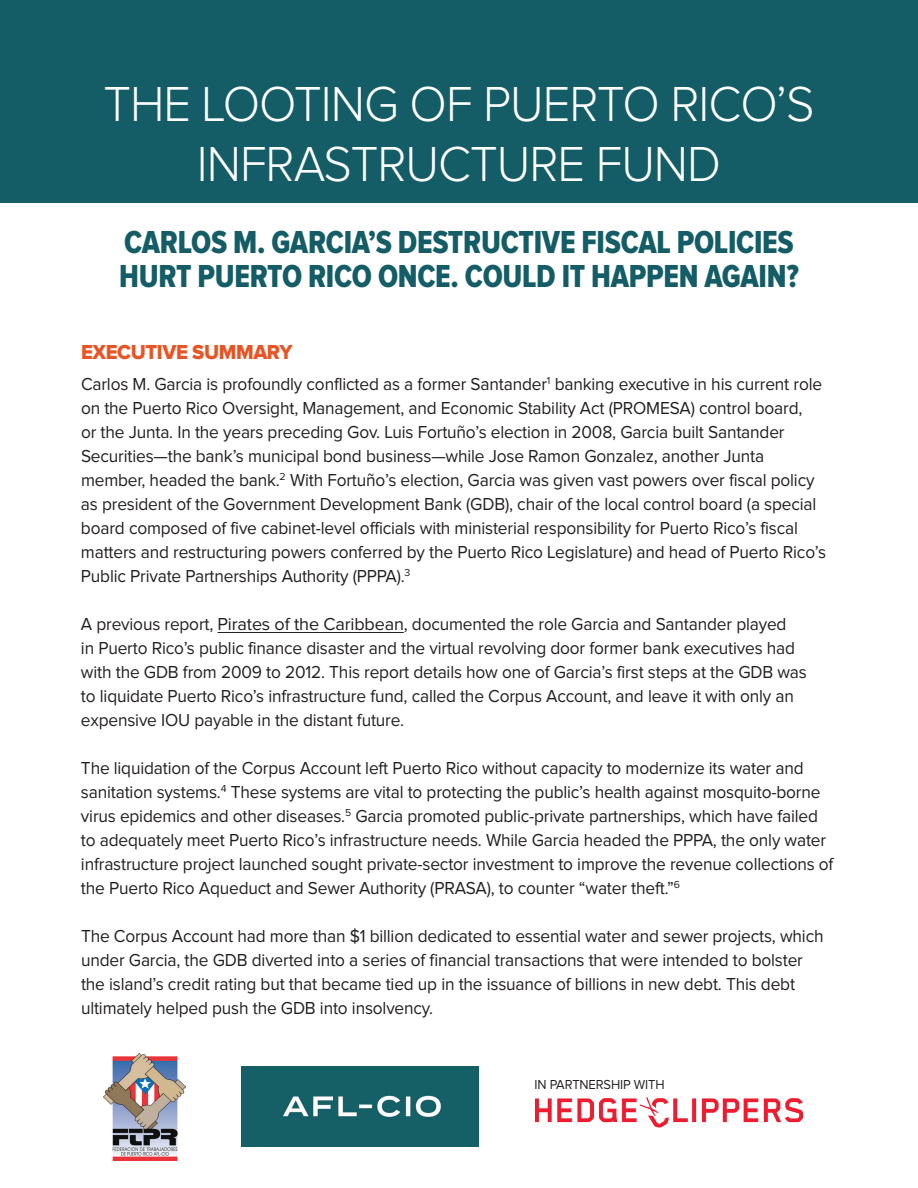
<style>
.page{position:relative;width:918px;height:1188px;background:#fff}
.page>*{position:absolute;margin:0;border:0;box-sizing:border-box;transform-origin:0 0}
.t1{font:300 51px/60px "Proxima Nova";letter-spacing:-.02em;color:#fff;text-align:center;scale:.96 1}
.t2{font:33px/34.5px "Proxima Nova Cond Extrabld";letter-spacing:-.01em;color:#145d66;scale:.96 1}
.t3{font:21px "Proxima Nova Extrabld";letter-spacing:-.02em;color:#e85424;scale:.96 1}
.t4{font:18px/24px "Proxima Nova";letter-spacing:-.01em;color:#231f20;scale:.96 1}
.t5{font:13.5px "Proxima Nova";letter-spacing:-.01em;color:#231f20;scale:.96 1}
</style>
<div class="page">
<hr style="left:218px;top:632px;width:186px;height:1px;background:#231f20">
<div style="left:0;top:0;width:918px;height:202px;background:#145d66"></div>
<img style="left:241px;top:1066px;width:238px;height:81px">
<img style="left:535px;top:1097px;width:268px;height:30px">
<img style="left:104px;top:1053px;width:82px;height:107px">
<h1 class="t1" style="left:104px;top:75px;width:742px">THE LOOTING OF PUERTO RICO’S<br>INFRASTRUCTURE FUND</h1>
<h2 class="t2" style="left:119px;top:226px;width:709px">CARLOS M. GARCIA’S DESTRUCTIVE FISCAL POLICIES<br>HURT PUERTO RICO ONCE. COULD IT HAPPEN AGAIN?</h2>
<p class="t3" style="left:81px;top:340px;width:222px">EXECUTIVE SUMMARY</p>
<p class="t4" style="left:81px;top:373px;width:778px">Carlos M. Garcia is profoundly conflicted as a former Santander<sup>1</sup> banking executive in his current role on the Puerto Rico Oversight, Management, and Economic Stability Act (PROMESA) control board,<br>or the Junta. In the years preceding Gov. Luis Fortuño’s election in 2008, Garcia built Santander Securities—the bank’s municipal bond business—while Jose Ramon Gonzalez, another Junta member, headed the bank.<sup>2</sup> With Fortuño’s election, Garcia was given vast powers over fiscal policy as president of the Government Development Bank (GDB), chair of the local control board (a special board composed of five cabinet-level officials with ministerial responsibility for Puerto Rico’s fiscal matters and restructuring powers conferred by the Puerto Rico Legislature) and head of Puerto Rico’s Public Private Partnerships Authority (PPPA).<sup>3</sup></p>
<p class="t4" style="left:81px;top:613px;width:758px">A previous report, Pirates of the Caribbean, documented the role Garcia and Santander played<br>in Puerto Rico’s public finance disaster and the virtual revolving door former bank executives had with the GDB from 2009 to 2012. This report details how one of Garcia’s first steps at the GDB was to liquidate Puerto Rico’s infrastructure fund, called the Corpus Account, and leave it with only an expensive IOU payable in the distant future.</p>
<p class="t4" style="left:81px;top:757px;width:785px">The liquidation of the Corpus Account left Puerto Rico without capacity to modernize its water and sanitation systems.<sup>4</sup> These systems are vital to protecting the public’s health against mosquito-borne virus epidemics and other diseases.<sup>5</sup> Garcia promoted public-private partnerships, which have failed to adequately meet Puerto Rico’s infrastructure needs. While Garcia headed the PPPA, the only water infrastructure project launched sought private-sector investment to improve the revenue collections of the Puerto Rico Aqueduct and Sewer Authority (PRASA), to counter “water theft.”<sup>6</sup></p>
<p class="t4" style="left:81px;top:925px;width:775px">The Corpus Account had more than $1 billion dedicated to essential water and sewer projects, which under Garcia, the GDB diverted into a series of financial transactions that were intended to bolster the island’s credit rating but that became tied up in the issuance of billions in new debt. This debt ultimately helped push the GDB into insolvency.</p>
<p class="t5" style="left:535px;top:1077px;width:137px">IN PARTNERSHIP WITH</p>
</div>
